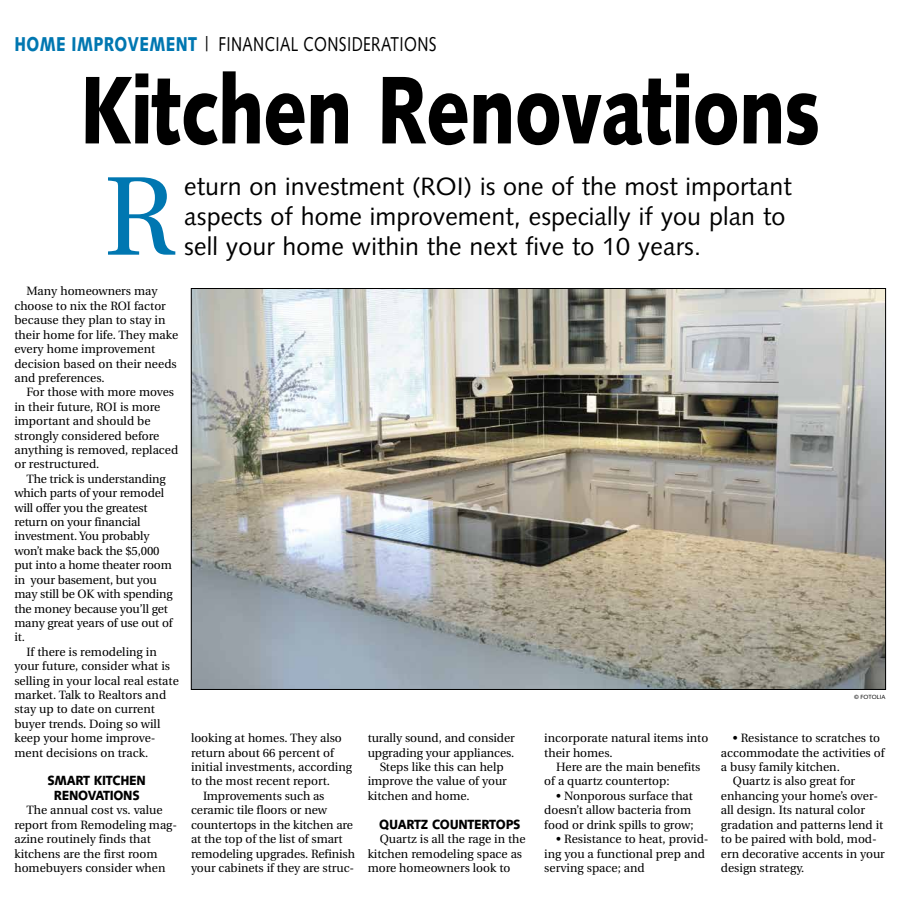
<style>
.page{position:relative;width:900px;height:908px;background:#fff}
.page>*{position:absolute;margin:0;border:0;box-sizing:border-box;transform-origin:0 0}
.t1{font:111.7px "Utopia";color:#0077b1}
.t2{font:900 96px "Syntax";letter-spacing:-.015em;color:#000;scale:.77 1}
.t3{font:25px/30px "Syntax";letter-spacing:.005em;color:#000}
.t4{font:20px "Syntax";letter-spacing:.025em;color:#000;scale:.77 1}
.t5{font:900 13.3px/14.4px "Syntax";letter-spacing:-.02em;color:#000;text-align:center;scale:.91 1}
.t6{font:12px/14.4px "Utopia";color:#000}
.t7{font:6px "Syntax";color:#000}
.s1{font-weight:900;color:#0077b1}
</style>
<div class="page">
<img style="left:193px;top:290px;width:691px;height:397px">
<h3 class="t4" style="left:14px;top:32px;width:550px"><span class="s1">HOME IMPROVEMENT</span> | FINANCIAL CONSIDERATIONS</h3>
<h2 class="t2" style="left:80px;top:53px;width:963px">Kitchen Renovations</h2>
<h1 class="t1" style="left:104px;top:155px;width:73px">R</h1>
<h3 class="t3" style="left:184px;top:171px;width:609px">eturn on investment (ROI) is one of the most important aspects of home improvement, especially if you plan to sell your home within the next five to 10 years.</h3>
<p class="t6" style="left:14px;top:284px;width:165px;text-indent:12px">Many homeowners may choose to nix the ROI factor because they plan to stay in their home for life. They make every home improvement decision based on their needs and preferences.</p>
<p class="t6" style="left:14px;top:385px;width:165px;text-indent:12px">For those with more moves in their future, ROI is more important and should be strongly considered before anything is removed, replaced or restructured.</p>
<p class="t6" style="left:14px;top:471px;width:160px;text-indent:12px">The trick is understanding which parts of your remodel will offer you the greatest return on your financial investment. You probably won’t make back the $5,000 put into a home theater room in your basement, but you may still be OK with spending the money because you’ll get many great years of use out of it.</p>
<p class="t6" style="left:14px;top:644px;width:166px;text-indent:12px">If there is remodeling in your future, consider what is selling in your local real estate market. Talk to Realtors and stay up to date on current buyer trends. Doing so will keep your home improve&shy;ment decisions on track.</p>
<p class="t5" style="left:47px;top:773px;width:110px">SMART KITCHEN<br>RENOVATIONS</p>
<p class="t6" style="left:14px;top:803px;width:164px;text-indent:12px">The annual cost vs. value report from Remodeling mag&shy;azine routinely finds that kitchens are the first room homebuyers consider when</p>
<p class="t6" style="left:191px;top:731px;width:152px">looking at homes. They also</p>
<p class="t6" style="left:191px;top:745px;width:144px">return about 66 percent of</p>
<p class="t6" style="left:191px;top:759px;width:162px">initial investments, according</p>
<p class="t6" style="left:191px;top:774px;width:141px">to the most recent report.</p>
<p class="t6" style="left:203px;top:788px;width:123px">Improvements such as</p>
<p class="t6" style="left:191px;top:803px;width:138px">ceramic tile floors or new</p>
<p class="t6" style="left:191px;top:817px;width:164px">countertops in the kitchen are</p>
<p class="t6" style="left:191px;top:831px;width:153px">at the top of the list of smart</p>
<p class="t6" style="left:191px;top:846px;width:165px">remodeling upgrades. Refinish</p>
<p class="t6" style="left:191px;top:860px;width:165px">your cabinets if they are struc-</p>
<p class="t6" style="left:368px;top:731px;width:149px">turally sound, and consider</p>
<p class="t6" style="left:368px;top:745px;width:148px">upgrading your appliances.</p>
<p class="t6" style="left:380px;top:759px;width:126px">Steps like this can help</p>
<p class="t6" style="left:368px;top:774px;width:141px">improve the value of your</p>
<p class="t6" style="left:368px;top:788px;width:103px">kitchen and home.</p>
<p class="t5" style="left:379px;top:816px;width:157px">QUARTZ COUNTERTOPS</p>
<p class="t6" style="left:368px;top:831px;width:160px;text-indent:12px">Quartz is all the rage in the kitchen remodeling space as more homeowners look to</p>
<p class="t7" style="left:854px;top:693px;width:33px">© FOTOLIA</p>
<p class="t6" style="left:544px;top:731px;width:166px">incorporate natural items into their homes.</p>
<p class="t6" style="left:544px;top:759px;width:158px;text-indent:12px">Here are the main benefits of a quartz countertop:</p>
<p class="t6" style="left:544px;top:788px;width:151px;text-indent:12px">• Nonporous surface that doesn’t allow bacteria from food or drink spills to grow;</p>
<p class="t6" style="left:544px;top:831px;width:166px;text-indent:12px">• Resistance to heat, provid&shy;ing you a functional prep and serving space; and</p>
<p class="t6" style="left:733px;top:731px;width:149px">• Resistance to scratches to</p>
<p class="t6" style="left:721px;top:745px;width:165px">accommodate the activities of</p>
<p class="t6" style="left:721px;top:759px;width:120px">a busy family kitchen.</p>
<p class="t6" style="left:733px;top:774px;width:124px">Quartz is also great for</p>
<p class="t6" style="left:721px;top:788px;width:159px">enhancing your home’s over-</p>
<p class="t6" style="left:721px;top:803px;width:146px">all design. Its natural color</p>
<p class="t6" style="left:721px;top:817px;width:164px">gradation and patterns lend it</p>
<p class="t6" style="left:721px;top:831px;width:157px">to be paired with bold, mod-</p>
<p class="t6" style="left:721px;top:846px;width:165px">ern decorative accents in your</p>
<p class="t6" style="left:721px;top:860px;width:85px">design strategy.</p>
</div>
